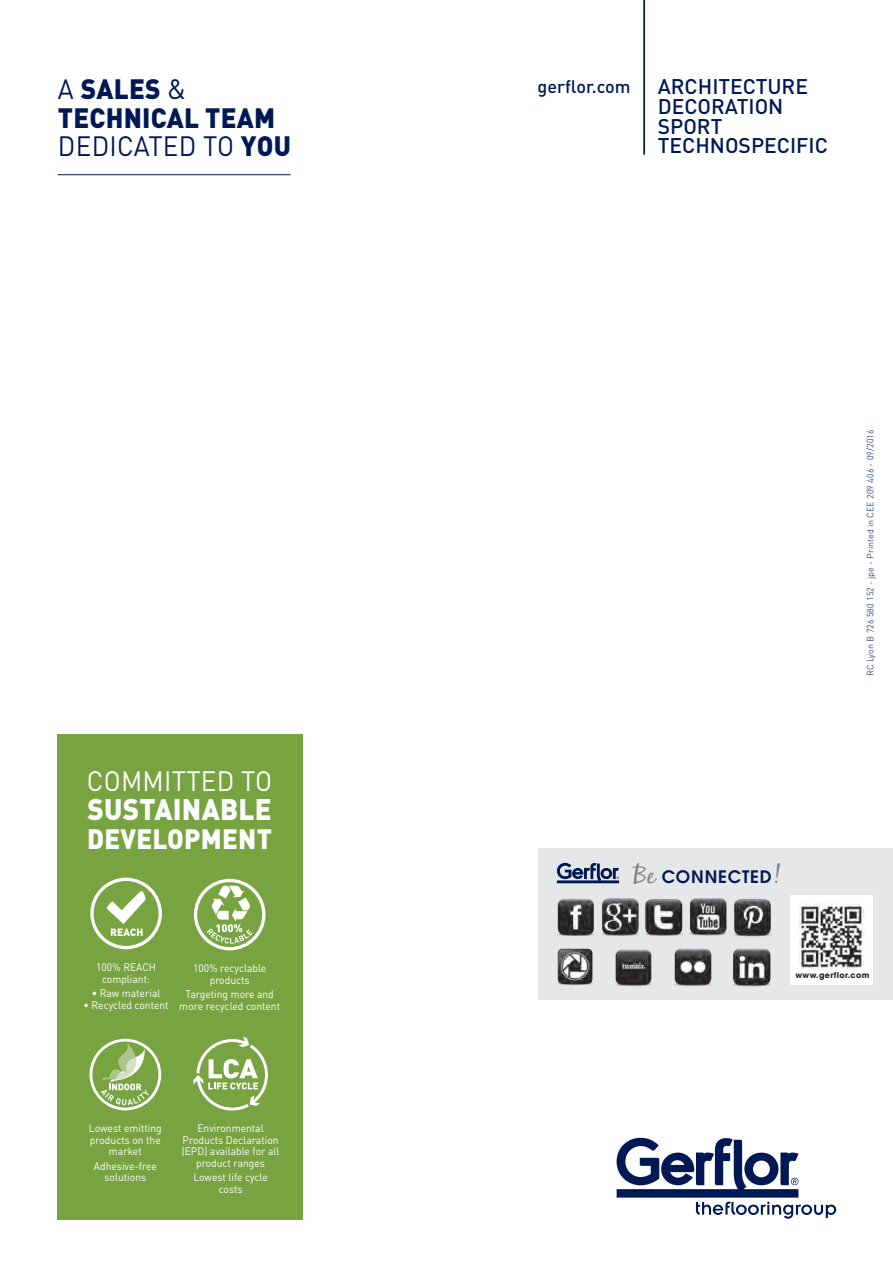
<style>
.page{position:relative;width:893px;height:1263px;background:#fff}
.page>*{position:absolute;margin:0;border:0;box-sizing:border-box;transform-origin:0 0}
.t1{font:900 29.4px "DIN Pro";letter-spacing:.01em;color:#fff;scale:.94 1}
.t2{font:900 27.75px/28.8px "DIN Pro";letter-spacing:.01em;color:#001954;scale:.94 1}
.t3{font:27.75px "DIN Pro";letter-spacing:.01em;color:#fff;scale:.94 1}
.t4{font:900 27.75px "DIN Pro";letter-spacing:.01em;color:#fff;scale:.94 1}
.t5{font:500 21px/19.8px "DIN Pro";color:#001954}
.t6{font:500 18px "DIN";color:#001954}
.t7{font:600 17.1px "Avant Garde";letter-spacing:.05em;color:#001954}
.t8{font:10.8px/11.4px "DIN Pro";color:#fff;text-align:center;scale:.95 1}
.t9{font:300 9px "DIN Pro";color:#001954}
.t10{font:700 7.95px "Avant Garde";letter-spacing:.05em;color:#231f20}
.s1{font-weight:400}
.s2{font-family:"Black Jack";font-weight:400;font-size:25.65px;color:#808285}
</style>
<div class="page">
<div style="left:539px;top:849px;width:354px;height:151px;background:#e6e7e9"></div>
<div style="left:791px;top:895px;width:82px;height:90px;background:#fff"></div>
<img style="left:799px;top:903px;width:66px;height:67px">
<svg style="left:617px;top:1137px;width:219px;height:82px"></svg>
<hr style="left:643px;top:0;width:2px;height:155px;background:#001954">
<hr style="left:58px;top:174px;width:233px;height:1px;background:#001954">
<img style="left:557px;top:898px;width:37px;height:38px">
<img style="left:602px;top:898px;width:37px;height:38px">
<img style="left:733px;top:899px;width:38px;height:38px">
<img style="left:615px;top:949px;width:37px;height:37px">
<img style="left:645px;top:899px;width:38px;height:37px">
<img style="left:689px;top:898px;width:38px;height:38px">
<img style="left:557px;top:948px;width:36px;height:37px">
<img style="left:674px;top:948px;width:38px;height:38px">
<img style="left:732px;top:948px;width:39px;height:39px">
<svg style="left:557px;top:863px;width:62px;height:21px"></svg>
<div style="left:57px;top:734px;width:245px;height:486px;background:#78a341"></div>
<div style="left:90px;top:878px;width:72px;height:71px;border:3px solid #fff;border-radius:50%"></div>
<svg style="left:106px;top:891px;width:40px;height:45px"></svg>
<svg style="left:193px;top:1036px;width:75px;height:75px"></svg>
<svg style="left:90px;top:1039px;width:71px;height:71px"></svg>
<div style="left:194px;top:879px;width:71px;height:71px;border:3px solid #fff;border-radius:50%"></div>
<svg style="left:207px;top:885px;width:46px;height:59px"></svg>
<h2 class="t2" style="left:58px;top:73px;width:138px"><span class="s1">A</span> SALES <span class="s1">&amp;</span></h2>
<h3 class="t6" style="left:538px;top:75px;width:95px">gerflor.com</h3>
<h2 class="t2" style="left:58px;top:102px;width:249px">TECHNICAL TEAM<br><span class="s1">DEDICATED TO</span> YOU</h2>
<h3 class="t5" style="left:658px;top:76px;width:172px">ARCHITECTURE<br>DECORATION<br>SPORT<br>TECHNOSPECIFIC</h3>
<h2 class="t3" style="left:87px;top:762px;width:199px">COMMITTED TO</h2>
<h1 class="t1" style="left:87px;top:789px;width:198px">SUSTAINABLE</h1>
<h2 class="t4" style="left:87px;top:820px;width:198px">DEVELOPMENT</h2>
<h3 class="t7" style="left:634px;top:865px;width:149px"><span class="s2">Be</span> CONNECTED<span class="s2">!</span></h3>
<p class="t9" style="left:864px;top:676px;width:248px;rotate:-90deg">RC Lyon B 726 580 152 - jpe - Printed in CEE 209 406 - 09/2016</p>
<p class="t8" style="left:96px;top:961px;width:65px">100% REACH compliant:</p>
<p class="t8" style="left:92px;top:987px;width:74px">• Raw material</p>
<p class="t8" style="left:84px;top:999px;width:91px">• Recycled content</p>
<p class="t8" style="left:193px;top:962px;width:79px">100% recyclable products</p>
<p class="t8" style="left:179px;top:988px;width:108px">Targeting more and more recycled content</p>
<p class="t8" style="left:89px;top:1122px;width:78px">Lowest emitting products on the market</p>
<p class="t8" style="left:94px;top:1160px;width:68px">Adhesive-free solutions</p>
<p class="t8" style="left:182px;top:1122px;width:104px">Environmental<br>Products Declaration (EPD) available for all product ranges</p>
<p class="t8" style="left:193px;top:1171px;width:80px">Lowest life cycle costs</p>
<p class="t10" style="left:795px;top:970px;width:76px">www.gerflor.com</p>
</div>
